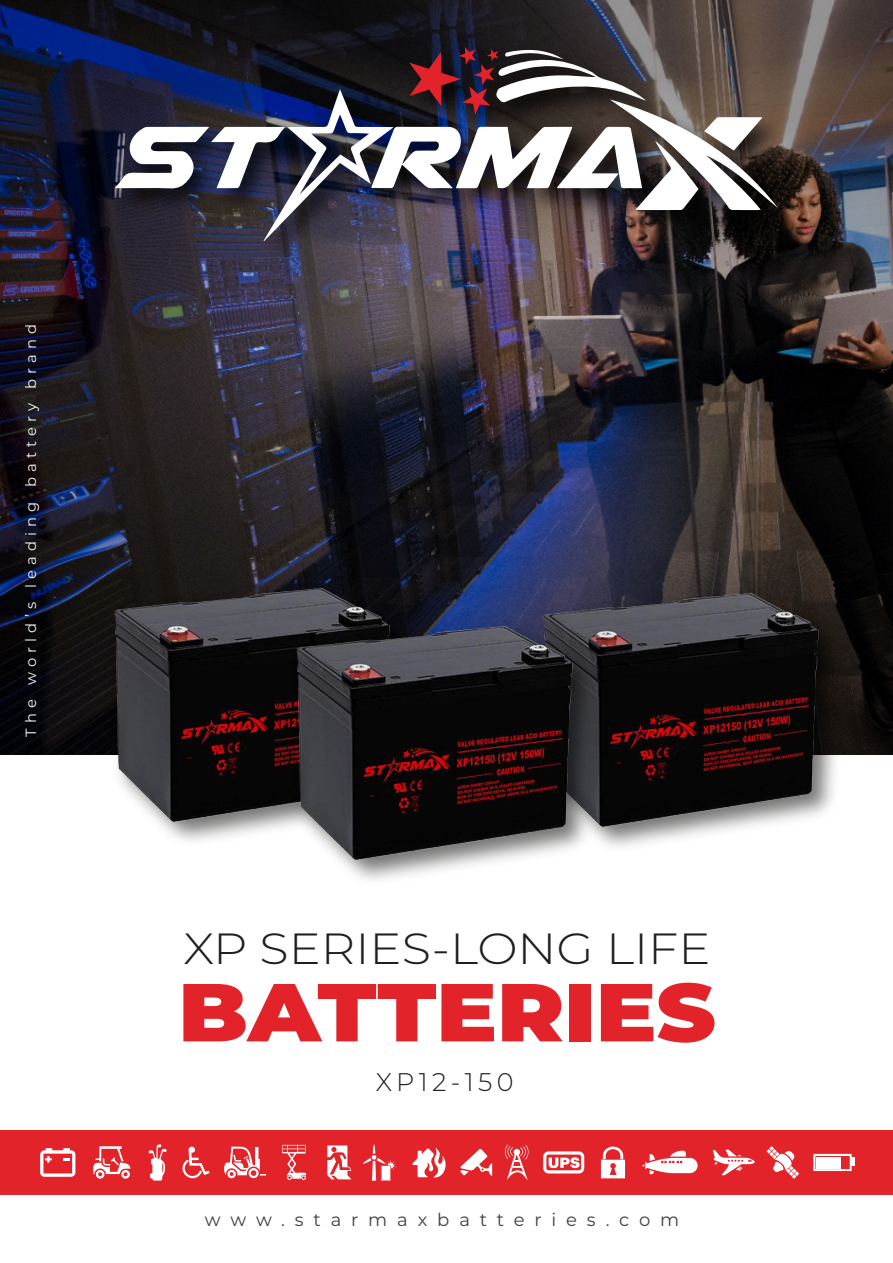
<style>
.page{position:relative;width:893px;height:1263px;background:#fff}
.page>*{position:absolute;margin:0;border:0;box-sizing:border-box;transform-origin:0 0}
.t1{font:900 81.9px "Montserrat";color:#e3232a;scale:1.1 1}
.t2{font:300 43.65px "Montserrat";color:#211e1e;scale:1.1 1}
.t3{font:300 25.5px "Montserrat";letter-spacing:.175em;color:#211e1e}
.t4{font:18px "Montserrat";letter-spacing:.55em;color:#414042}
.t5{font:14.7px "Montserrat";letter-spacing:.35em;color:#f3f5f5}
</style>
<div class="page">
<img style="left:0;top:0;width:893px;height:754px">
<img style="left:103px;top:34px;width:708px;height:240px">
<img style="left:115px;top:47px;width:663px;height:194px">
<div style="left:0;top:1130px;width:893px;height:65px;background:#e3232a"></div>
<svg style="left:327px;top:1145px;width:24px;height:34px"></svg>
<svg style="left:412px;top:1147px;width:34px;height:31px"></svg>
<svg style="left:460px;top:1149px;width:32px;height:27px"></svg>
<svg style="left:149px;top:1144px;width:18px;height:36px"></svg>
<svg style="left:182px;top:1146px;width:28px;height:32px"></svg>
<svg style="left:713px;top:1150px;width:42px;height:25px"></svg>
<svg style="left:224px;top:1147px;width:42px;height:31px"></svg>
<svg style="left:93px;top:1146px;width:37px;height:32px"></svg>
<svg style="left:642px;top:1151px;width:56px;height:23px"></svg>
<svg style="left:543px;top:1151px;width:41px;height:22px"></svg>
<svg style="left:766px;top:1146px;width:33px;height:33px"></svg>
<svg style="left:363px;top:1144px;width:33px;height:37px"></svg>
<svg style="left:813px;top:1154px;width:42px;height:17px"></svg>
<svg style="left:282px;top:1145px;width:25px;height:35px"></svg>
<svg style="left:504px;top:1144px;width:25px;height:36px"></svg>
<svg style="left:601px;top:1146px;width:24px;height:32px"></svg>
<svg style="left:40px;top:1148px;width:35px;height:29px"></svg>
<img style="left:531px;top:580px;width:320px;height:231px">
<img style="left:537px;top:566px;width:288px;height:281px">
<img style="left:103px;top:576px;width:320px;height:179px">
<img style="left:109px;top:561px;width:288px;height:280px">
<img style="left:285px;top:615px;width:320px;height:232px">
<img style="left:291px;top:600px;width:288px;height:280px">
<p class="t5" style="left:21px;top:737px;width:415px;rotate:-90deg">The world’s leading battery brand</p>
<h2 class="t2" style="left:183px;top:918px;width:481px">XP SERIES-LONG LIFE</h2>
<h1 class="t1" style="left:178px;top:951px;width:490px">BATTERIES</h1>
<h3 class="t3" style="left:376px;top:1065px;width:139px">XP12-150</h3>
<p class="t4" style="left:205px;top:1207px;width:476px">www.starmaxbatteries.com</p>
</div>
